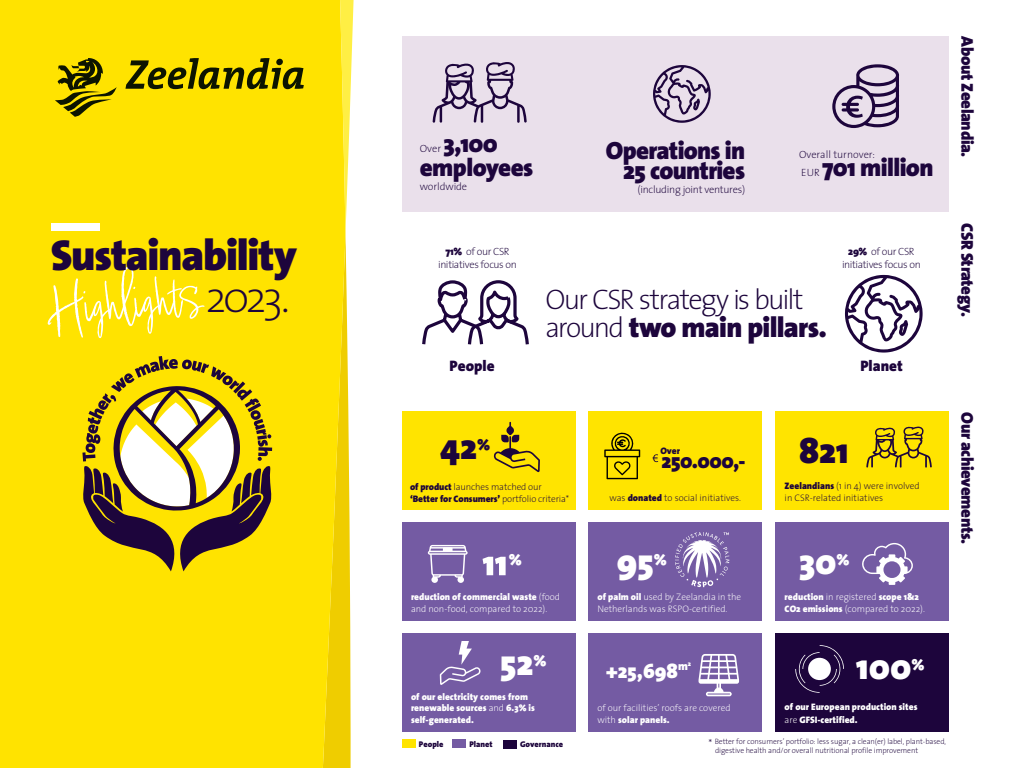
<style>
.page{position:relative;width:1024px;height:768px;background:#fff}
.page>*{position:absolute;margin:0;border:0;box-sizing:border-box;transform-origin:0 0}
.t1{font:87.1px "Audrielle No 2";color:#fff}
.t2{font:900 43.4px "The Sans";letter-spacing:-.03em;color:#1d053c}
.t3{font:200 43.4px "The Sans";color:#1d053c}
.t4{font:900 36px "The Sans";color:#fff}
.t5{font:900 36px "The Sans";color:#1d053c}
.t6{font:200 28.4px/28.4px "The Sans";letter-spacing:-.06em;color:#1d053c}
.t7{font:900 25px/20px "The Sans";letter-spacing:-.03em;color:#1d053c;text-align:right}
.t8{font:900 21px "The Sans";letter-spacing:-.025em;color:#1d053c}
.t9{font:900 20.5px "The Sans";color:#fff}
.t10{font:900 17px "The Sans";letter-spacing:-.02em;color:#1d053c}
.t11{font:900 15.7px "The Sans";color:#fff}
.t12{font:900 15.7px "The Sans";color:#1d053c}
.t13{font:900 15.2px "The Sans";color:#1d053c}
.t14{font:200 10.5px/12.6px "The Sans";letter-spacing:-.025em;color:#1d053c;text-align:center}
.t15{font:200 10.5px/18px "The Sans";color:#1d053c}
.t16{font:900 9.4px/11.7px "The Sans";color:#fff}
.t17{font:200 9.4px/11.7px "The Sans";color:#fff}
.t18{font:200 9.4px/11.7px "The Sans";color:#1d053c}
.t19{font:900 9.4px "The Sans";color:#1d053c}
.t20{font:900 8.3px "The Sans";color:#1d053c}
.t21{font:200 7.7px/9.6px "The Sans";letter-spacing:-.01em;color:#1d053c}
.s1{font-weight:900}
.s2{font-weight:200}
.s3{font-size:11px}
</style>
<div class="page">
<div style="left:0;top:0;width:55px;height:768px;background:#ffe300"></div>
<div style="left:402px;top:36px;width:547px;height:176px;background:#eae0eb"></div>
<svg style="left:55px;top:0;width:299px;height:768px;background:#efd50f"></svg>
<svg style="left:422px;top:280px;width:107px;height:65px"></svg>
<svg style="left:845px;top:275px;width:78px;height:78px"></svg>
<div style="left:402px;top:412px;width:174px;height:98px;background:#ffe400"></div>
<div style="left:588px;top:412px;width:174px;height:98px;background:#ffe400"></div>
<div style="left:775px;top:412px;width:174px;height:98px;background:#ffe400"></div>
<div style="left:402px;top:523px;width:174px;height:98px;background:#745ba3"></div>
<div style="left:588px;top:523px;width:174px;height:98px;background:#745ba3"></div>
<div style="left:775px;top:523px;width:174px;height:98px;background:#745ba3"></div>
<div style="left:402px;top:634px;width:174px;height:98px;background:#745ba3"></div>
<div style="left:588px;top:634px;width:174px;height:98px;background:#745ba3"></div>
<div style="left:775px;top:634px;width:174px;height:98px;background:#1d053c"></div>
<svg style="left:493px;top:422px;width:47px;height:50px"></svg>
<svg style="left:428px;top:545px;width:40px;height:38px"></svg>
<svg style="left:675px;top:532px;width:55px;height:55px"></svg>
<svg style="left:862px;top:543px;width:51px;height:42px"></svg>
<svg style="left:866px;top:426px;width:66px;height:42px"></svg>
<svg style="left:604px;top:432px;width:36px;height:47px"></svg>
<svg style="left:483px;top:557px;width:23px;height:18px"></svg>
<svg style="left:795px;top:645px;width:49px;height:48px"></svg>
<svg style="left:653px;top:454px;width:5px;height:8px"></svg>
<svg style="left:699px;top:654px;width:40px;height:42px"></svg>
<svg style="left:440px;top:641px;width:41px;height:44px"></svg>
<div style="left:402px;top:739px;width:13px;height:9px;background:#ffe400"></div>
<div style="left:452px;top:740px;width:14px;height:8px;background:#745ba3"></div>
<div style="left:503px;top:740px;width:14px;height:8px;background:#1d053c"></div>
<div style="left:51px;top:223px;width:48px;height:8px;background:#fff"></div>
<svg style="left:832px;top:64px;width:67px;height:64px"></svg>
<svg style="left:433px;top:62px;width:94px;height:61px"></svg>
<svg style="left:653px;top:65px;width:58px;height:58px"></svg>
<h2 class="t2" style="left:51px;top:219px;width:248px">Sustainability</h2>
<h2 class="t3" style="left:205px;top:261px;width:86px">2023.</h2>
<h1 class="t1" style="left:42px;top:247px;width:158px;rotate:-5deg">Highlights</h1>
<h3 class="t7" style="left:420px;top:131px;width:115px;line-height:24px;text-align:center">3,100 employees</h3>
<p class="t14" style="left:420px;top:180px;width:49px">worldwide</p>
<p class="t14" style="left:420px;top:142px;width:23px">Over</p>
<h3 class="t7" style="left:606px;top:140px;width:141px">Operations in<br>25 countries</h3>
<p class="t14" style="left:638px;top:183px;width:109px">(including joint ventures)</p>
<p class="t15" style="left:799px;top:145px;width:78px">Overall turnover:<br>EUR</p>
<h3 class="t7" style="left:822px;top:157px;width:113px">701 million</h3>
<p class="t14" style="left:438px;top:245px;width:80px"><span class="s1">71%</span> of our CSR initiatives focus on</p>
<p class="t14" style="left:842px;top:245px;width:80px"><span class="s1">29%</span> of our CSR initiatives focus on</p>
<h3 class="t6" style="left:546px;top:284px;width:283px">Our CSR strategy is built around <span class="s1">two main pillars.</span></h3>
<h3 class="t13" style="left:450px;top:353px;width:46px">People</h3>
<h3 class="t13" style="left:860px;top:353px;width:44px">Planet</h3>
<h3 class="t5" style="left:440px;top:416px;width:39px">42</h3>
<h3 class="t12" style="left:477px;top:431px;width:15px">%</h3>
<p class="t19" style="left:660px;top:443px;width:21px">Over</p>
<h3 class="t8" style="left:662px;top:443px;width:85px">250.000,-</h3>
<p class="t18" style="left:410px;top:481px;width:161px"><span class="s1">of product</span> launches matched our <span class="s1">‘Better for Consumers’</span> portfolio criteria*</p>
<p class="t18" style="left:609px;top:491px;width:133px">was <span class="s1">donated</span> to social initiatives.</p>
<h3 class="t11" style="left:509px;top:546px;width:15px">%</h3>
<h3 class="t4" style="left:617px;top:531px;width:38px">95</h3>
<h3 class="t11" style="left:654px;top:546px;width:15px">%</h3>
<h3 class="t5" style="left:799px;top:420px;width:51px">821</h3>
<p class="t18" style="left:785px;top:480px;width:137px"><span class="s1">Zeelandians</span> (1 in 4) were involved in CSR-related initiatives</p>
<h3 class="t4" style="left:799px;top:531px;width:39px">30</h3>
<h3 class="t11" style="left:837px;top:546px;width:15px">%</h3>
<p class="t17" style="left:411px;top:591px;width:151px"><span class="s1">reduction of commercial waste</span> (food and non-food, compared to 2022).</p>
<p class="t17" style="left:597px;top:591px;width:145px"><span class="s1">of palm oil</span> used by Zeelandia in the<br>Netherlands was RSPO-certified.</p>
<p class="t16" style="left:785px;top:591px;width:142px">reduction <span class="s2">in registered</span> scope 1&amp;2<br>CO2 emissions <span class="s2">(compared to 2022).</span></p>
<h3 class="t10" style="left:982px;top:36px;width:123px;rotate:90deg">About Zeelandia.</h3>
<h3 class="t10" style="left:982px;top:223px;width:95px;rotate:90deg">CSR Strategy.</h3>
<h3 class="t10" style="left:982px;top:412px;width:134px;rotate:90deg">Our achievements.</h3>
<h3 class="t4" style="left:500px;top:632px;width:35px">52</h3>
<h3 class="t11" style="left:534px;top:647px;width:15px">%</h3>
<h3 class="t9" style="left:606px;top:653px;width:86px">+25,698<sup>m</sup><sup>2</sup></h3>
<p class="t16" style="left:411px;top:690px;width:125px">of our electricity comes from renewable sources <span class="s2">and</span> 6.3% is self-generated.</p>
<p class="t17" style="left:597px;top:702px;width:135px">of our facilities’ roofs are covered with <span class="s1">solar panels.</span></p>
<h3 class="t4" style="left:856px;top:637px;width:57px">100</h3>
<h3 class="t11" style="left:912px;top:652px;width:15px">%</h3>
<p class="t16" style="left:785px;top:700px;width:134px;line-height:12.6px">of our European production sites <span class="s2">are</span> GFSI-certified.</p>
<p class="t20" style="left:419px;top:737px;width:26px">People</p>
<p class="t20" style="left:469px;top:737px;width:25px">Planet</p>
<p class="t20" style="left:520px;top:737px;width:44px">Governance</p>
<p class="t21" style="left:715px;top:736px;width:233px;text-indent:-6px"><span class="s3">*</span> Better for consumers’ portfolio: less sugar, a clean(er) label, plant-based, digestive health and/or overall nutritional profile improvement</p>
</div>
